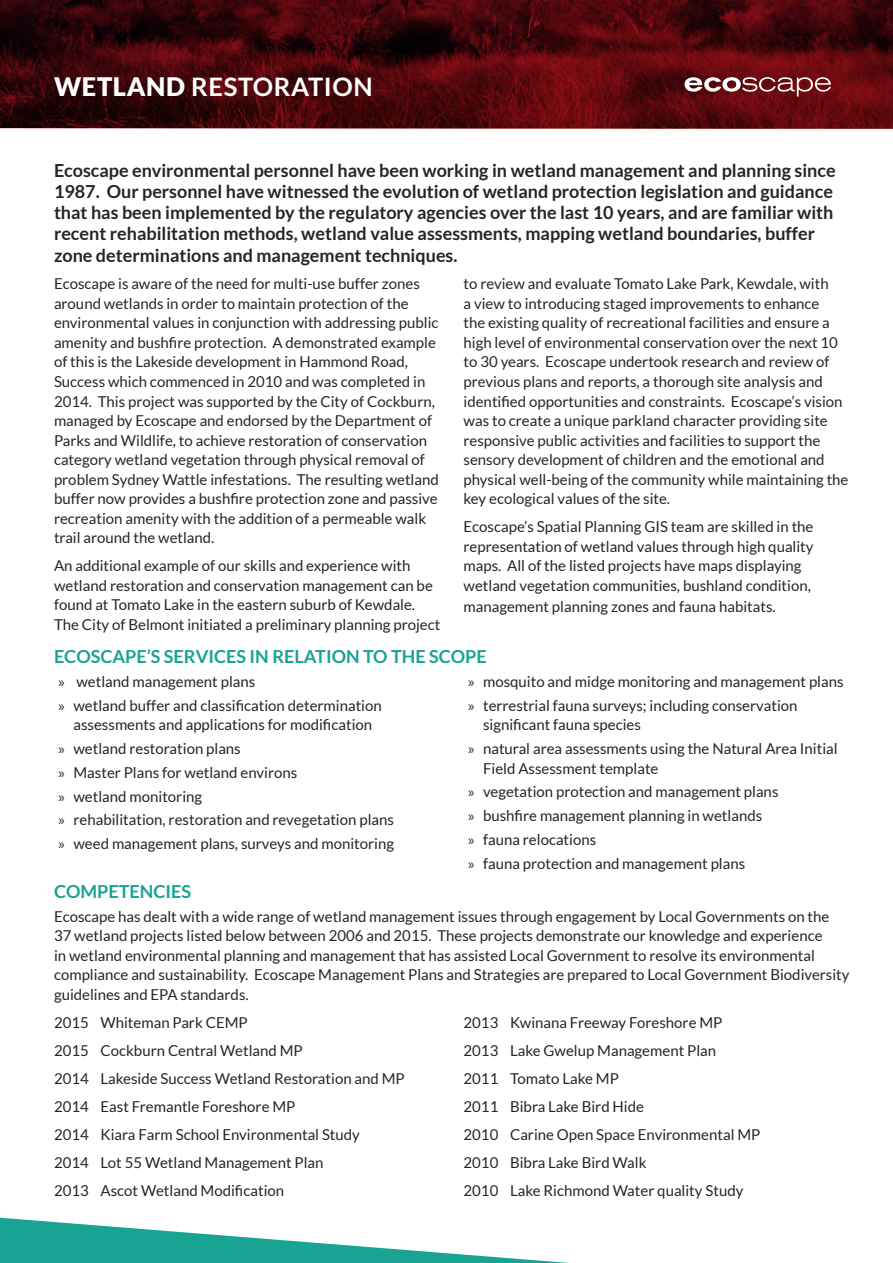
<style>
.page{position:relative;width:893px;height:1263px;background:#fff}
.page>*{position:absolute;margin:0;border:0;box-sizing:border-box;transform-origin:0 0}
.t1{font:700 25.5px "Lato";letter-spacing:.025em;color:#fff}
.t2{font:700 18px/21px "Lato";color:#252525}
.t3{font:700 18px "Lato";color:#19a393}
.t4{font:15px/19.5px "Lato";color:#252525}
.s1{font-weight:900}
.s2{font-family:"Myriad Pro"}
</style>
<div class="page">
<svg style="left:0;top:1217px;width:569px;height:46px"></svg>
<svg style="left:0;top:0;width:893px;height:129px;background:#48080c"></svg>
<svg style="left:685px;top:77px;width:146px;height:19px"></svg>
<h1 class="t1" style="left:54px;top:73px;width:320px"><span class="s1">WETLAND</span> RESTORATION</h1>
<p class="t2" style="left:54px;top:160px;width:783px">Ecoscape environmental personnel have been working in wetland management and planning since 1987. Our personnel have witnessed the evolution of wetland protection legislation and guidance that has been implemented by the regulatory agencies over the last 10 years, and are familiar with recent rehabilitation methods, wetland value assessments, mapping wetland boundaries, buffer zone determinations and management techniques.</p>
<p class="t4" style="left:54px;top:274px;width:386px">Ecoscape is aware of the need for multi-use buffer zones around wetlands in order to maintain protection of the environmental values in conjunction with addressing public amenity and bushfire protection. A demonstrated example of this is the Lakeside development in Hammond Road, Success which commenced in 2010 and was completed in 2014. This project was supported by the City of Cockburn, managed by Ecoscape and endorsed by the Department of Parks and Wildlife, to achieve restoration of conservation category wetland vegetation through physical removal of problem Sydney Wattle infestations. The resulting wetland buffer now provides a bushfire protection zone and passive recreation amenity with the addition of a permeable walk trail around the wetland.</p>
<p class="t4" style="left:54px;top:556px;width:388px">An additional example of our skills and experience with wetland restoration and conservation management can be found at Tomato Lake in the eastern suburb of Kewdale.<br>The City of Belmont initiated a preliminary planning project</p>
<p class="t4" style="left:464px;top:274px;width:386px">to review and evaluate Tomato Lake Park, Kewdale, with<br>a view to introducing staged improvements to enhance<br>the existing quality of recreational facilities and ensure a high level of environmental conservation over the next 10 to 30 years. Ecoscape undertook research and review of previous plans and reports, a thorough site analysis and identified opportunities and constraints. Ecoscape’s vision was to create a unique parkland character providing site responsive public activities and facilities to support the sensory development of children and the emotional and physical well-being of the community while maintaining the key ecological values of the site.</p>
<p class="t4" style="left:464px;top:517px;width:351px">Ecoscape’s Spatial Planning GIS team are skilled in the representation of wetland values through high quality maps. All of the listed projects have maps displaying wetland vegetation communities, bushland condition,</p>
<p class="t4" style="left:464px;top:596px;width:314px">management planning zones and fauna habitats.</p>
<p class="t3" style="left:54px;top:646px;width:434px">ECOSCAPE’S SERVICES IN RELATION TO THE SCOPE</p>
<p class="t4" style="left:58px;top:670px;width:325px;line-height:23.7px"><span class="s2">»</span> wetland management plans<br><span class="s2">»</span> wetland buffer and classification determination</p>
<p class="t4" style="left:58px;top:713px;width:337px;line-height:23.7px;text-indent:15px">assessments and applications for modification<br><span class="s2">»</span> wetland restoration plans<br><span class="s2">»</span> Master Plans for wetland environs<br><span class="s2">»</span> wetland monitoring<br><span class="s2">»</span> rehabilitation, restoration and revegetation plans <span class="s2">»</span> weed management plans, surveys and monitoring</p>
<p class="t4" style="left:468px;top:670px;width:377px;line-height:23.7px"><span class="s2">»</span> mosquito and midge monitoring and management plans <span class="s2">»</span> terrestrial fauna surveys; including conservation</p>
<p class="t4" style="left:468px;top:713px;width:371px;line-height:23.7px;text-indent:15px">significant fauna species<br><span class="s2">»</span> natural area assessments using the Natural Area Initial</p>
<p class="t4" style="left:468px;top:756px;width:312px;line-height:23.7px;text-indent:15px">Field Assessment template<br><span class="s2">»</span> vegetation protection and management plans <span class="s2">»</span> bushfire management planning in wetlands<br><span class="s2">»</span> fauna relocations<br><span class="s2">»</span> fauna protection and management plans</p>
<p class="t3" style="left:54px;top:881px;width:138px">COMPETENCIES</p>
<p class="t4" style="left:54px;top:906px;width:797px">Ecoscape has dealt with a wide range of wetland management issues through engagement by Local Governments on the 37 wetland projects listed below between 2006 and 2015. These projects demonstrate our knowledge and experience<br>in wetland environmental planning and management that has assisted Local Government to resolve its environmental compliance and sustainability. Ecoscape Management Plans and Strategies are prepared to Local Government Biodiversity guidelines and EPA standards.</p>
<p class="t4" style="left:54px;top:1008px;width:352px;line-height:28px">2015 Whiteman Park CEMP<br>2015 Cockburn Central Wetland MP<br>2014 Lakeside Success Wetland Restoration and MP 2014 East Fremantle Foreshore MP<br>2014 Kiara Farm School Environmental Study<br>2014 Lot 55 Wetland Management Plan<br>2013 Ascot Wetland Modification</p>
<p class="t4" style="left:464px;top:1008px;width:298px;line-height:28px">2013 Kwinana Freeway Foreshore MP<br>2013 Lake Gwelup Management Plan<br>2011 Tomato Lake MP<br>2011 Bibra Lake Bird Hide<br>2010 Carine Open Space Environmental MP<br>2010 Bibra Lake Bird Walk<br>2010 Lake Richmond Water quality Study</p>
</div>
